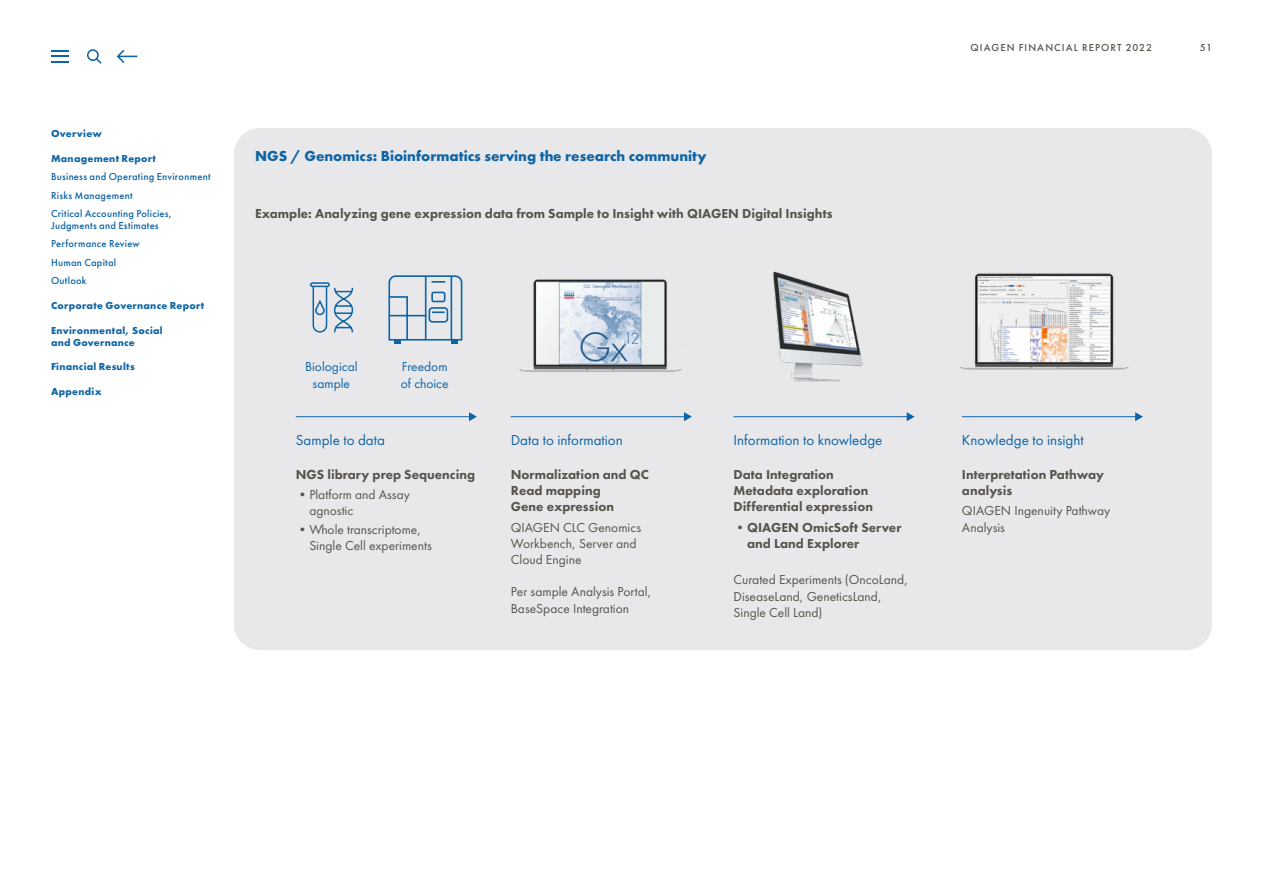
<style>
.page{position:relative;width:1263px;height:893px;background:#fff}
.page>*{position:absolute;margin:0;border:0;box-sizing:border-box;transform-origin:0 0}
.t1{font:15px "Futura PT";color:#0e64a4}
.t2{font:700 15px "Futura PT";color:#0e64a4}
.t3{font:800 13.5px/16.2px "Futura PT";color:#57544b}
.t4{font:13.5px/16.2px "Futura PT";color:#57544b}
.t5{font:13.5px/16.2px "Futura PT";color:#0e64a4;text-align:center}
.t6{font:500 10.5px/18.3px "Futura PT";letter-spacing:.025em;color:#0e64a4}
.t7{font:700 10.5px/12px "Futura PT";letter-spacing:.025em;color:#0e64a4}
.t8{font:500 10.5px "Futura PT";letter-spacing:.105em;color:#57544b}
.s1{font-weight:400}
</style>
<div class="page">
<div style="left:234px;top:128px;width:978px;height:522px;background:#e8e8eb;border-radius:26px"></div>
<img style="left:519px;top:279px;width:163px;height:93px">
<img style="left:772px;top:271px;width:91px;height:111px">
<hr style="left:296px;top:416px;width:174px;height:1px;background:#0e64a4">
<svg style="left:469px;top:412px;width:8px;height:9px"></svg>
<hr style="left:511px;top:416px;width:174px;height:1px;background:#0e64a4">
<svg style="left:684px;top:412px;width:8px;height:9px"></svg>
<hr style="left:733px;top:416px;width:175px;height:1px;background:#0e64a4">
<svg style="left:907px;top:412px;width:7px;height:9px"></svg>
<hr style="left:962px;top:416px;width:174px;height:1px;background:#0e64a4">
<svg style="left:1135px;top:412px;width:8px;height:9px"></svg>
<svg style="left:310px;top:282px;width:44px;height:51px"></svg>
<img style="left:960px;top:273px;width:169px;height:97px">
<svg style="left:388px;top:275px;width:75px;height:69px"></svg>
<svg style="left:117px;top:50px;width:20px;height:13px"></svg>
<svg style="left:87px;top:49px;width:15px;height:15px"></svg>
<svg style="left:51px;top:50px;width:18px;height:13px"></svg>
<p class="t7" style="left:51px;top:127px;width:52px">Overview</p>
<p class="t7" style="left:51px;top:152px;width:106px">Management Report</p>
<p class="t6" style="left:51px;top:167px;width:161px">Business and Operating Environment<br>Risks Management<br>Critical Accounting Policies,</p>
<p class="t6" style="left:51px;top:216px;width:109px">Judgments and Estimates<br>Performance Review<br>Human Capital<br>Outlook</p>
<p class="t7" style="left:51px;top:299px;width:155px">Corporate Governance Report</p>
<p class="t7" style="left:51px;top:324px;width:113px">Environmental, Social and Governance</p>
<p class="t7" style="left:51px;top:361px;width:85px">Financial Results</p>
<p class="t7" style="left:51px;top:385px;width:52px">Appendix</p>
<p class="t2" style="left:255px;top:146px;width:453px">NGS / Genomics: Bioinformatics serving the research community</p>
<p class="t3" style="left:255px;top:205px;width:579px">Example: Analyzing gene expression data from Sample to Insight with QIAGEN Digital Insights</p>
<p class="t5" style="left:305px;top:359px;width:54px">Biological sample</p>
<p class="t5" style="left:401px;top:359px;width:49px;text-align:left">Freedom of choice</p>
<p class="t8" style="left:970px;top:41px;width:183px">QIAGEN FINANCIAL REPORT 2022</p>
<p class="t8" style="left:1200px;top:41px;width:14px">51</p>
<p class="t1" style="left:296px;top:431px;width:91px">Sample to data</p>
<p class="t3" style="left:296px;top:466px;width:181px">NGS library prep Sequencing</p>
<p class="t4" style="left:309px;top:486px;width:102px;text-indent:-14px">• Platform and Assay agnostic</p>
<p class="t4" style="left:309px;top:521px;width:124px;text-indent:-14px">• Whole transcriptome,<br>Single Cell experiments</p>
<p class="t1" style="left:511px;top:431px;width:114px">Data to information</p>
<p class="t3" style="left:511px;top:466px;width:140px">Normalization and QC<br>Read mapping<br>Gene expression</p>
<p class="t4" style="left:511px;top:519px;width:132px">QIAGEN CLC Genomics<br>Workbench, Server and<br>Cloud Engine</p>
<p class="t4" style="left:511px;top:584px;width:142px">Per sample Analysis Portal,<br>BaseSpace Integration</p>
<p class="t1" style="left:733px;top:431px;width:150px">Information to knowledge</p>
<p class="t1" style="left:962px;top:431px;width:123px">Knowledge to insight</p>
<p class="t3" style="left:733px;top:466px;width:141px">Data Integration<br>Metadata exploration<br>Differential expression</p>
<p class="t3" style="left:747px;top:519px;width:156px;text-indent:-14px"><span class="s1">•</span> QIAGEN OmicSoft Server and Land Explorer</p>
<p class="t4" style="left:733px;top:572px;width:176px">Curated Experiments (OncoLand,<br>DiseaseLand, GeneticsLand,<br>Single Cell Land)</p>
<p class="t3" style="left:962px;top:466px;width:144px">Interpretation Pathway analysis</p>
<p class="t4" style="left:962px;top:503px;width:150px">QIAGEN Ingenuity Pathway<br>Analysis</p>
</div>
